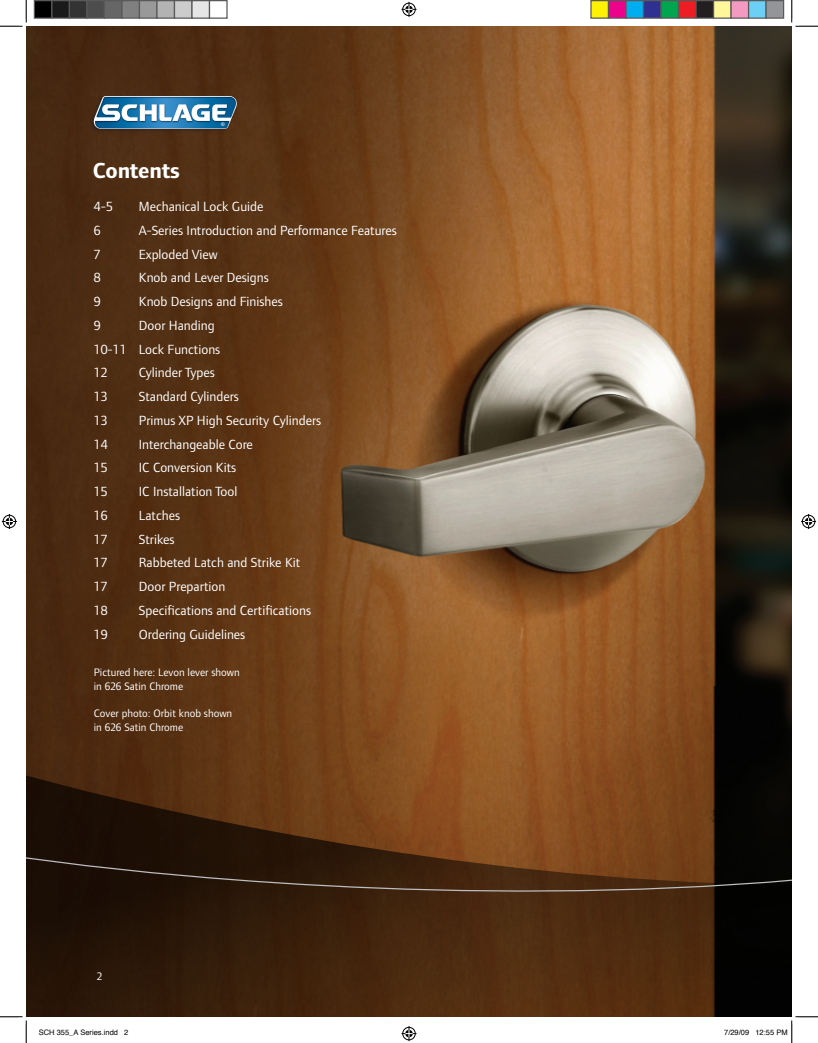
<style>
.page{position:relative;width:818px;height:1043px;background:#fff}
.page>*{position:absolute;margin:0;border:0;box-sizing:border-box;transform-origin:0 0}
.t1{font:700 22.5px "Foundry Form Sans";letter-spacing:-.01em;color:#fff}
.t2{font:13.75px/23.8px "Foundry Form Sans";color:#fff}
.t3{font:11.25px/13.8px "Foundry Form Sans";color:#fff}
.t4{font:7.5px "Helvetica";color:#000}
.t5{font:5px "Arial";color:#fff}
</style>
<div class="page">
<img style="left:26px;top:26px;width:765px;height:597px">
<svg style="left:26px;top:623px;width:765px;height:393px;background:#533013"></svg>
<div style="left:89px;top:95px;width:149px;height:39px;background:#231f20;opacity:.55"></div>
<img style="left:94px;top:96px;width:143px;height:33px">
<svg style="left:0;top:0;width:27px;height:27px"></svg>
<svg style="left:0;top:1015px;width:27px;height:27px"></svg>
<svg style="left:790px;top:0;width:28px;height:27px"></svg>
<svg style="left:401px;top:2px;width:15px;height:15px"></svg>
<svg style="left:401px;top:1026px;width:15px;height:15px"></svg>
<svg style="left:2px;top:514px;width:15px;height:15px"></svg>
<svg style="left:801px;top:514px;width:15px;height:15px"></svg>
<div style="left:34px;top:1px;width:18px;height:17px;background:#000"></div>
<div style="left:34px;top:0;width:18px;height:19px;border:1px solid #595959"></div>
<div style="left:52px;top:1px;width:17px;height:17px;background:#1a1a1a"></div>
<div style="left:51px;top:0;width:19px;height:19px;border:1px solid #595959"></div>
<div style="left:69px;top:1px;width:18px;height:17px;background:#333"></div>
<div style="left:69px;top:0;width:19px;height:19px;border:1px solid #595959"></div>
<div style="left:87px;top:1px;width:17px;height:17px;background:#4d4d4d"></div>
<div style="left:86px;top:0;width:19px;height:19px;border:1px solid #595959"></div>
<div style="left:104px;top:1px;width:18px;height:17px;background:#666"></div>
<div style="left:104px;top:0;width:18px;height:19px;border:1px solid #595959"></div>
<div style="left:122px;top:1px;width:17px;height:17px;background:#808080"></div>
<div style="left:121px;top:0;width:19px;height:19px;border:1px solid #595959"></div>
<div style="left:139px;top:1px;width:18px;height:17px;background:#999"></div>
<div style="left:139px;top:0;width:19px;height:19px;border:1px solid #595959"></div>
<div style="left:157px;top:1px;width:17px;height:17px;background:#b3b3b3"></div>
<div style="left:156px;top:0;width:19px;height:19px;border:1px solid #595959"></div>
<div style="left:174px;top:1px;width:18px;height:17px;background:#ccc"></div>
<div style="left:174px;top:0;width:18px;height:19px;border:1px solid #595959"></div>
<div style="left:192px;top:1px;width:17px;height:17px;background:#e6e6e6"></div>
<div style="left:191px;top:0;width:19px;height:19px;border:1px solid #595959"></div>
<div style="left:209px;top:0;width:19px;height:19px;border:1px solid #595959"></div>
<div style="left:591px;top:1px;width:17px;height:17px;background:#fff101"></div>
<div style="left:590px;top:0;width:19px;height:19px;border:1px solid #595959"></div>
<div style="left:608px;top:1px;width:18px;height:17px;background:#ed028c"></div>
<div style="left:608px;top:0;width:18px;height:19px;border:1px solid #595959"></div>
<div style="left:626px;top:1px;width:17px;height:17px;background:#00aeef"></div>
<div style="left:625px;top:0;width:19px;height:19px;border:1px solid #595959"></div>
<div style="left:643px;top:1px;width:18px;height:17px;background:#2e3092"></div>
<div style="left:642px;top:0;width:19px;height:19px;border:1px solid #595959"></div>
<div style="left:661px;top:1px;width:17px;height:17px;background:#00a54f"></div>
<div style="left:660px;top:0;width:19px;height:19px;border:1px solid #595959"></div>
<div style="left:678px;top:1px;width:18px;height:17px;background:#ee1d23"></div>
<div style="left:678px;top:0;width:18px;height:19px;border:1px solid #595959"></div>
<div style="left:696px;top:1px;width:17px;height:17px;background:#231f20"></div>
<div style="left:695px;top:0;width:19px;height:19px;border:1px solid #595959"></div>
<div style="left:713px;top:1px;width:18px;height:17px;background:#fff79a"></div>
<div style="left:712px;top:0;width:19px;height:19px;border:1px solid #595959"></div>
<div style="left:731px;top:1px;width:17px;height:17px;background:#f499c2"></div>
<div style="left:730px;top:0;width:19px;height:19px;border:1px solid #595959"></div>
<div style="left:748px;top:1px;width:18px;height:17px;background:#6bcff6"></div>
<div style="left:748px;top:0;width:18px;height:19px;border:1px solid #595959"></div>
<div style="left:766px;top:1px;width:17px;height:17px;background:#939598"></div>
<div style="left:765px;top:0;width:19px;height:19px;border:1px solid #595959"></div>
<svg style="left:755px;top:1015px;width:63px;height:27px"></svg>
<h1 class="t1" style="left:93px;top:158px;width:89px">Contents</h1>
<p class="t5" style="left:221px;top:121px;width:5px">®</p>
<p class="t2" style="left:94px;top:194px;width:21px">4-5</p>
<p class="t2" style="left:139px;top:194px;width:126px">Mechanical Lock Guide</p>
<p class="t2" style="left:94px;top:218px;width:8px">6</p>
<p class="t2" style="left:139px;top:218px;width:259px">A-Series Introduction and Performance Features</p>
<p class="t2" style="left:94px;top:242px;width:8px">7</p>
<p class="t2" style="left:139px;top:242px;width:80px">Exploded View</p>
<p class="t2" style="left:94px;top:266px;width:8px">8</p>
<p class="t2" style="left:139px;top:266px;width:131px">Knob and Lever Designs</p>
<p class="t2" style="left:94px;top:289px;width:8px">9</p>
<p class="t2" style="left:139px;top:289px;width:146px">Knob Designs and Finishes</p>
<p class="t2" style="left:94px;top:313px;width:8px">9</p>
<p class="t2" style="left:94px;top:313px;width:128px;text-indent:45px">Door Handing<br>10-11 Lock Functions<br>12</p>
<p class="t2" style="left:139px;top:361px;width:78px">Cylinder Types</p>
<p class="t2" style="left:94px;top:384px;width:15px">13</p>
<p class="t2" style="left:139px;top:384px;width:101px">Standard Cylinders</p>
<p class="t2" style="left:94px;top:408px;width:15px">13</p>
<p class="t2" style="left:139px;top:408px;width:184px">Primus XP High Security Cylinders</p>
<p class="t2" style="left:94px;top:432px;width:15px">14</p>
<p class="t2" style="left:139px;top:432px;width:116px">Interchangeable Core</p>
<p class="t2" style="left:94px;top:456px;width:15px">15</p>
<p class="t2" style="left:139px;top:456px;width:99px">IC Conversion Kits</p>
<p class="t2" style="left:94px;top:479px;width:15px">15</p>
<p class="t2" style="left:139px;top:479px;width:100px">IC Installation Tool</p>
<p class="t2" style="left:94px;top:503px;width:15px">16</p>
<p class="t2" style="left:139px;top:503px;width:43px">Latches</p>
<p class="t2" style="left:94px;top:527px;width:15px">17</p>
<p class="t2" style="left:139px;top:527px;width:37px">Strikes</p>
<p class="t2" style="left:94px;top:551px;width:15px">17</p>
<p class="t2" style="left:139px;top:551px;width:163px">Rabbeted Latch and Strike Kit</p>
<p class="t2" style="left:94px;top:574px;width:15px">17</p>
<p class="t2" style="left:139px;top:574px;width:88px">Door Prepartion</p>
<p class="t2" style="left:94px;top:598px;width:15px">18</p>
<p class="t2" style="left:139px;top:598px;width:174px">Specifications and Certifications</p>
<p class="t2" style="left:94px;top:622px;width:15px">19</p>
<p class="t2" style="left:139px;top:622px;width:108px">Ordering Guidelines</p>
<p class="t3" style="left:94px;top:665px;width:147px">Pictured here: Levon lever shown in 626 Satin Chrome</p>
<p class="t3" style="left:94px;top:706px;width:140px">Cover photo: Orbit knob shown in 626 Satin Chrome</p>
<p class="t3" style="left:97px;top:969px;width:7px">2</p>
<p class="t4" style="left:39px;top:1027px;width:91px">SCH 355_A Series.indd 2</p>
<p class="t4" style="left:724px;top:1027px;width:65px">7/29/09 12:55 PM</p>
</div>
